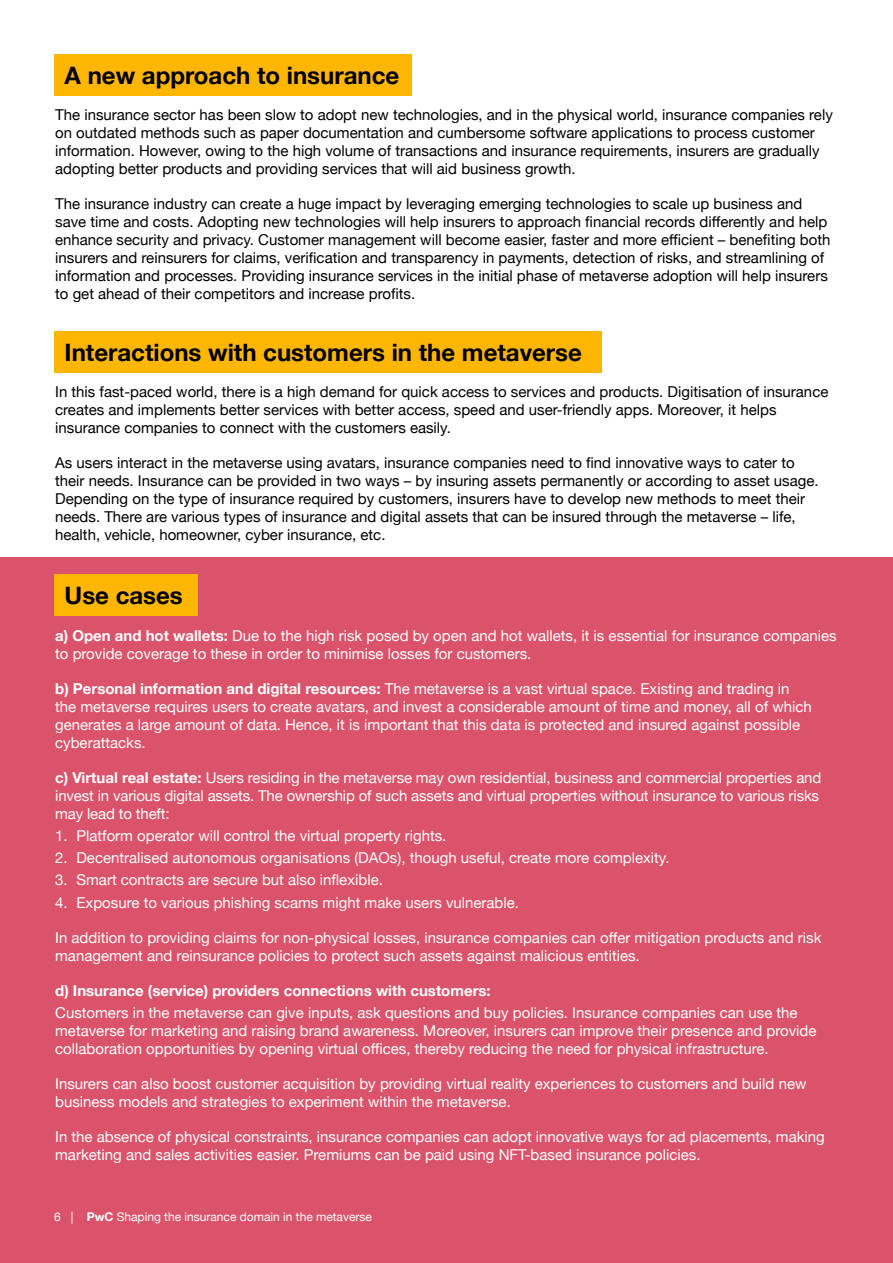
<style>
.page{position:relative;width:893px;height:1263px;background:#fff}
.page>*{position:absolute;margin:0;border:0;box-sizing:border-box;transform-origin:0 0}
.t1{font:700 24px "Helvetica Neue";color:#000}
.t2{font:15px/18px "Helvetica Neue";color:#fff}
.t3{font:15px/18px "Helvetica Neue";color:#000}
.t4{font:700 15px "Helvetica Neue";color:#fff}
.t5{font:12px "Helvetica Neue";color:#fff}
.s1{font-weight:700}
</style>
<div class="page">
<div style="left:0;top:557px;width:893px;height:706px;background:#db536a"></div>
<div style="left:54px;top:54px;width:357px;height:41px;background:#ffb600"></div>
<div style="left:54px;top:331px;width:548px;height:41px;background:#ffb600"></div>
<div style="left:54px;top:574px;width:144px;height:41px;background:#ffb600"></div>
<h1 class="t1" style="left:65px;top:56px;width:336px">A new approach to insurance</h1>
<p class="t3" style="left:55px;top:107px;width:779px">The insurance sector has been slow to adopt new technologies, and in the physical world, insurance companies rely on outdated methods such as paper documentation and cumbersome software applications to process customer information. However, owing to the high volume of transactions and insurance requirements, insurers are gradually adopting better products and providing services that will aid business growth.</p>
<p class="t3" style="left:55px;top:196px;width:777px">The insurance industry can create a huge impact by leveraging emerging technologies to scale up business and save time and costs. Adopting new technologies will help insurers to approach financial records differently and help enhance security and privacy. Customer management will become easier, faster and more efficient – benefiting both insurers and reinsurers for claims, verification and transparency in payments, detection of risks, and streamlining of information and processes. Providing insurance services in the initial phase of metaverse adoption will help insurers to get ahead of their competitors and increase profits.</p>
<h1 class="t1" style="left:65px;top:333px;width:519px">Interactions with customers in the metaverse</h1>
<p class="t3" style="left:55px;top:384px;width:775px">In this fast-paced world, there is a high demand for quick access to services and products. Digitisation of insurance creates and implements better services with better access, speed and user-friendly apps. Moreover, it helps insurance companies to connect with the customers easily.</p>
<p class="t3" style="left:55px;top:455px;width:765px">As users interact in the metaverse using avatars, insurance companies need to find innovative ways to cater to their needs. Insurance can be provided in two ways – by insuring assets permanently or according to asset usage.<br>Depending on the type of insurance required by customers, insurers have to develop new methods to meet their needs. There are various types of insurance and digital assets that can be insured through the metaverse – life, health, vehicle, homeowner, cyber insurance, etc.</p>
<h1 class="t1" style="left:65px;top:576px;width:120px">Use cases</h1>
<p class="t2" style="left:55px;top:627px;width:783px"><span class="s1">a) Open and hot wallets:</span> Due to the high risk posed by open and hot wallets, it is essential for insurance companies to provide coverage to these in order to minimise losses for customers.</p>
<p class="t2" style="left:55px;top:680px;width:758px"><span class="s1">b) Personal information and digital resources:</span> The metaverse is a vast virtual space. Existing and trading in the metaverse requires users to create avatars, and invest a considerable amount of time and money, all of which generates a large amount of data. Hence, it is important that this data is protected and insured against possible cyberattacks.</p>
<p class="t2" style="left:55px;top:769px;width:768px"><span class="s1">c) Virtual real estate:</span> Users residing in the metaverse may own residential, business and commercial properties and invest in various digital assets. The ownership of such assets and virtual properties without insurance to various risks may lead to theft:</p>
<p class="t2" style="left:55px;top:827px;width:393px">1. Platform operator will control the virtual property rights.</p>
<p class="t2" style="left:55px;top:850px;width:616px">2. Decentralised autonomous organisations (DAOs), though useful, create more complexity.</p>
<p class="t2" style="left:55px;top:872px;width:329px">3. Smart contracts are secure but also inflexible.</p>
<p class="t2" style="left:55px;top:894px;width:465px">4. Exposure to various phishing scams might make users vulnerable.</p>
<p class="t2" style="left:55px;top:929px;width:768px">In addition to providing claims for non-physical losses, insurance companies can offer mitigation products and risk management and reinsurance policies to protect such assets against malicious entities.</p>
<p class="t4" style="left:55px;top:978px;width:437px">d) Insurance (service) providers connections with customers:</p>
<p class="t2" style="left:55px;top:1004px;width:763px">Customers in the metaverse can give inputs, ask questions and buy policies. Insurance companies can use the metaverse for marketing and raising brand awareness. Moreover, insurers can improve their presence and provide collaboration opportunities by opening virtual offices, thereby reducing the need for physical infrastructure.</p>
<p class="t2" style="left:55px;top:1075px;width:753px">Insurers can also boost customer acquisition by providing virtual reality experiences to customers and build new business models and strategies to experiment within the metaverse.</p>
<p class="t2" style="left:55px;top:1128px;width:771px">In the absence of physical constraints, insurance companies can adopt innovative ways for ad placements, making marketing and sales activities easier. Premiums can be paid using NFT-based insurance policies.</p>
<p class="t5" style="left:54px;top:1208px;width:319px">6 | <span class="s1">PwC</span> Shaping the insurance domain in the metaverse</p>
</div>
